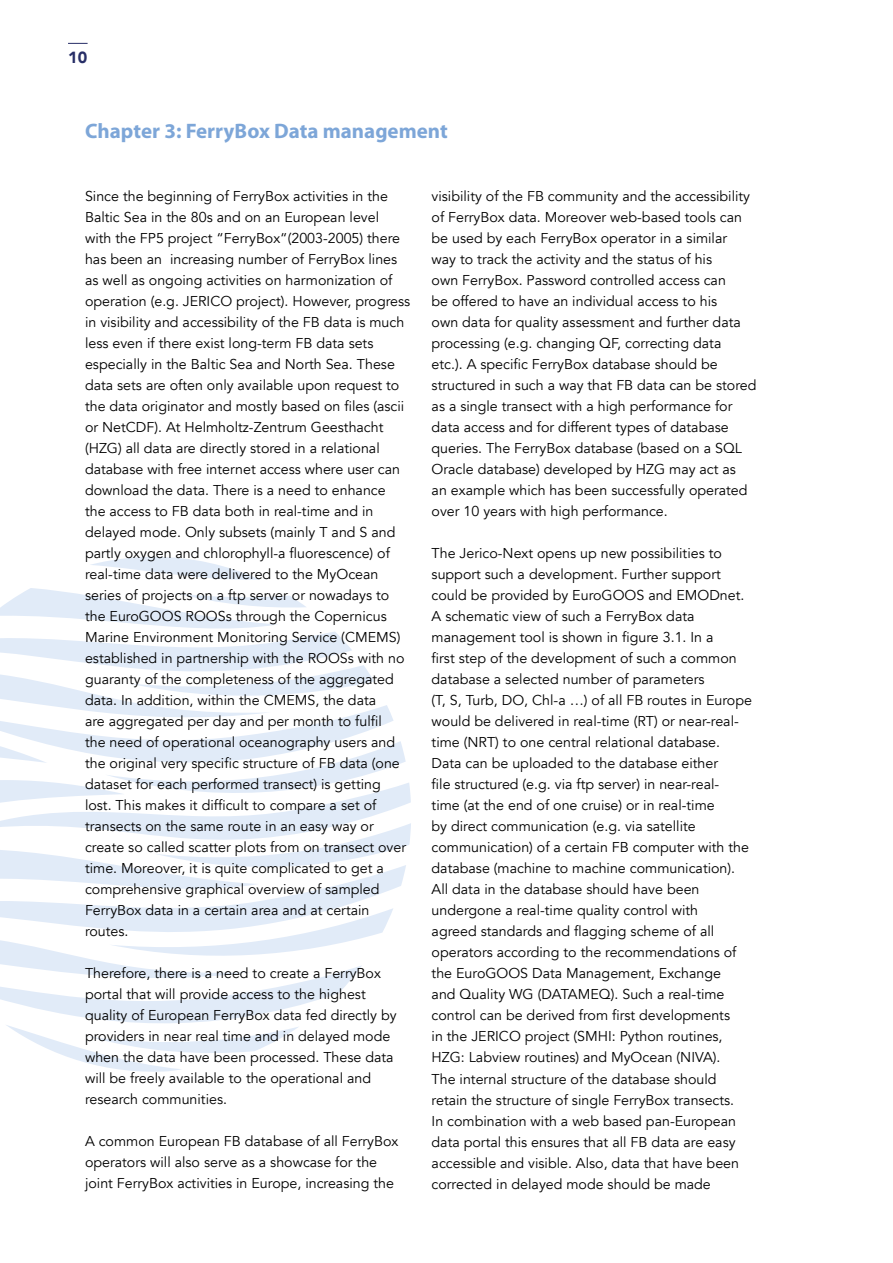
<style>
.page{position:relative;width:893px;height:1263px;background:#fff}
.page>*{position:absolute;margin:0;border:0;box-sizing:border-box;transform-origin:0 0}
.t1{font:700 21px "Myriad Pro";color:#7da6d8}
.t2{font:900 16.05px "Avenir";color:#272e67}
.t3{font:14.25px/21px "Avenir";color:#000}
</style>
<div class="page">
<svg style="left:0;top:892px;width:393px;height:180px"></svg>
<svg style="left:0;top:557px;width:411px;height:335px"></svg>
<svg style="left:68px;top:43px;width:20px;height:1px"></svg>
<p class="t2" style="left:68px;top:44px;width:21px">10</p>
<h1 class="t1" style="left:85px;top:117px;width:364px">Chapter 3: FerryBox Data management</h1>
<p class="t3" style="left:85px;top:186px;width:327px">Since the beginning of FerryBox activities in the Baltic Sea in the 80s and on an European level<br>with the FP5 project “FerryBox“(2003-2005) there has been an increasing number of FerryBox lines as well as ongoing activities on harmonization of operation (e.g. JERICO project). However, progress in visibility and accessibility of the FB data is much less even if there exist long-term FB data sets especially in the Baltic Sea and North Sea. These data sets are often only available upon request to the data originator and mostly based on files (ascii or NetCDF). At Helmholtz-Zentrum Geesthacht (HZG) all data are directly stored in a relational database with free internet access where user can download the data. There is a need to enhance<br>the access to FB data both in real-time and in delayed mode. Only subsets (mainly T and S and partly oxygen and chlorophyll-a fluorescence) of real-time data were delivered to the MyOcean series of projects on a ftp server or nowadays to the EuroGOOS ROOSs through the Copernicus Marine Environment Monitoring Service (CMEMS) established in partnership with the ROOSs with no guaranty of the completeness of the aggregated data. In addition, within the CMEMS, the data<br>are aggregated per day and per month to fulfil<br>the need of operational oceanography users and the original very specific structure of FB data (one dataset for each performed transect) is getting lost. This makes it difficult to compare a set of transects on the same route in an easy way or create so called scatter plots from on transect over time. Moreover, it is quite complicated to get a comprehensive graphical overview of sampled FerryBox data in a certain area and at certain routes.</p>
<p class="t3" style="left:85px;top:963px;width:313px">Therefore, there is a need to create a FerryBox portal that will provide access to the highest quality of European FerryBox data fed directly by providers in near real time and in delayed mode when the data have been processed. These data will be freely available to the operational and research communities.</p>
<p class="t3" style="left:85px;top:1131px;width:315px">A common European FB database of all FerryBox operators will also serve as a showcase for the joint FerryBox activities in Europe, increasing the</p>
<p class="t3" style="left:432px;top:186px;width:326px">visibility of the FB community and the accessibility of FerryBox data. Moreover web-based tools can be used by each FerryBox operator in a similar<br>way to track the activity and the status of his<br>own FerryBox. Password controlled access can<br>be offered to have an individual access to his<br>own data for quality assessment and further data processing (e.g. changing QF, correcting data<br>etc.). A specific FerryBox database should be structured in such a way that FB data can be stored as a single transect with a high performance for data access and for different types of database queries. The FerryBox database (based on a SQL Oracle database) developed by HZG may act as<br>an example which has been successfully operated over 10 years with high performance.</p>
<p class="t3" style="left:432px;top:543px;width:322px">The Jerico-Next opens up new possibilities to support such a development. Further support could be provided by EuroGOOS and EMODnet.<br>A schematic view of such a FerryBox data management tool is shown in figure 3.1. In a<br>first step of the development of such a common database a selected number of parameters<br>(T, S, Turb, DO, Chl-a …) of all FB routes in Europe would be delivered in real-time (RT) or near-real&shy;time (NRT) to one central relational database.<br>Data can be uploaded to the database either<br>file structured (e.g. via ftp server) in near-real-<br>time (at the end of one cruise) or in real-time<br>by direct communication (e.g. via satellite communication) of a certain FB computer with the database (machine to machine communication).<br>All data in the database should have been undergone a real-time quality control with<br>agreed standards and flagging scheme of all operators according to the recommendations of the EuroGOOS Data Management, Exchange<br>and Quality WG (DATAMEQ). Such a real-time control can be derived from first developments<br>in the JERICO project (SMHI: Python routines, HZG: Labview routines) and MyOcean (NIVA).<br>The internal structure of the database should retain the structure of single FerryBox transects.<br>In combination with a web based pan-European data portal this ensures that all FB data are easy accessible and visible. Also, data that have been corrected in delayed mode should be made</p>
</div>
